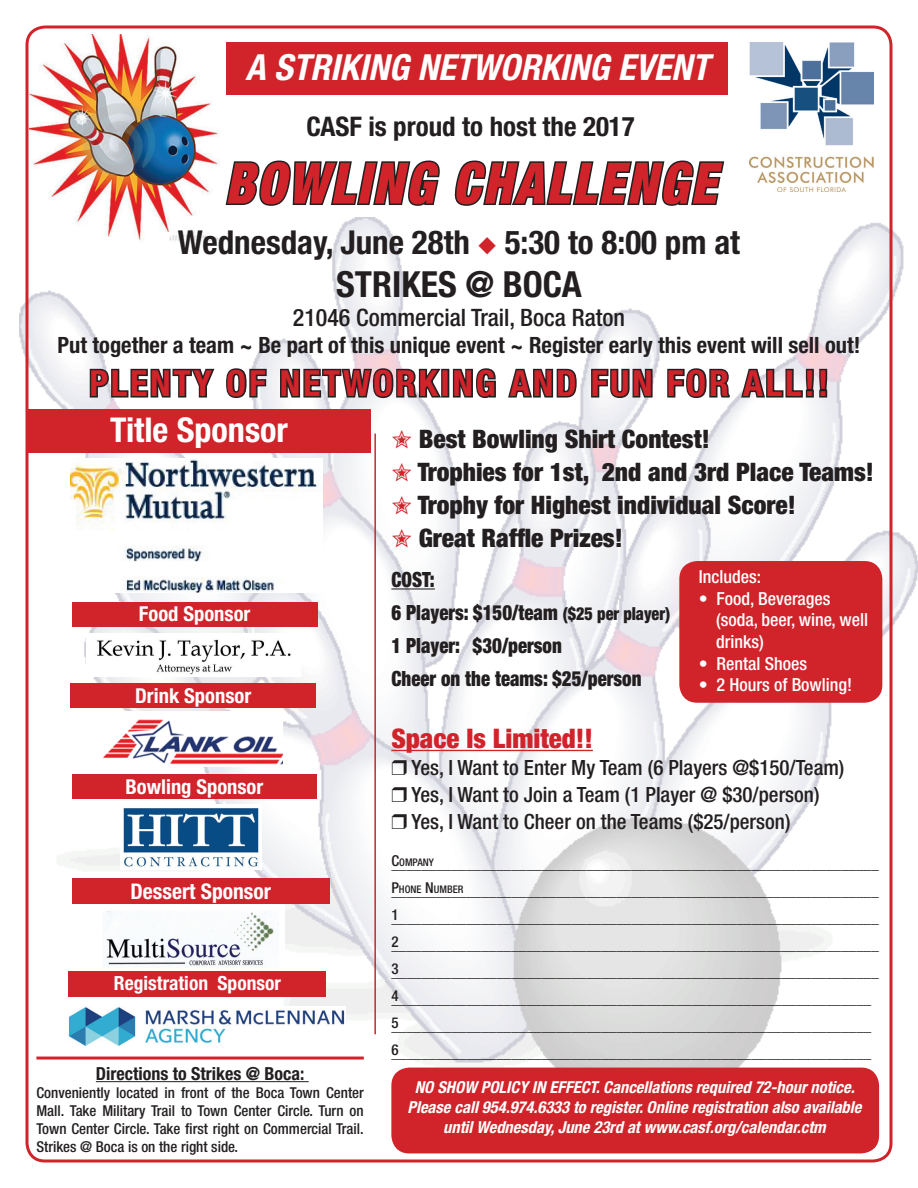
<style>
.page{position:relative;width:918px;height:1188px;background:#fff}
.page>*{position:absolute;margin:0;border:0;box-sizing:border-box;transform-origin:0 0}
.t1{font:italic 900 condensed 57px "Helvetica Neue";letter-spacing:.05em;color:#d1232a;scale:.9 1}
.t2{font:700 condensed 36px "Helvetica Neue";letter-spacing:.075em;color:#d1232a}
.t3{font:italic 700 condensed 36px "Helvetica Neue";color:#fff}
.t4{font:700 condensed 36px "Helvetica Neue";color:#231f20}
.t5{font:700 condensed 34.2px "Helvetica Neue";color:#fff}
.t6{font:700 condensed 33px "Helvetica Neue";color:#231f20}
.t7{font:700 condensed 27px "Helvetica Neue";color:#231f20}
.t8{font:900 condensed 27px "Helvetica Neue";color:#d1232a}
.t9{font:900 condensed 25.5px/33px "Helvetica Neue";color:#231f20}
.t10{font:500 condensed 24px "Helvetica Neue";color:#231f20}
.t11{font:700 condensed 22.5px "Helvetica Neue";color:#231f20}
.t12{font:700 condensed 21.6px "Helvetica Neue";color:#fff}
.t13{font:500 condensed 21px/27px "Helvetica Neue";color:#231f20}
.t14{font:900 condensed 21px/33px "Helvetica Neue";color:#231f20;scale:.9 1}
.t15{font:700 condensed 20.55px "Helvetica Neue";color:#fff}
.t16{font:700 condensed 19.5px "Helvetica Neue";color:#fff}
.t17{font:500 condensed 18px/21.6px "Helvetica Neue";color:#fff}
.t18{font:700 condensed 18px "Helvetica Neue";color:#231f20}
.t19{font:italic 700 condensed 16.5px/19.8px "Helvetica Neue";color:#fff;text-align:center}
.t20{font:500 condensed 15px/27px "Helvetica Neue";color:#231f20}
.t21{font:500 condensed 15px/18px "Helvetica Neue";color:#231f20;text-align:justify}
.t22{font:500 condensed 10.5px "Helvetica Neue";color:#231f20}
.s1{color:#d1232a}
.s2{font-size:18px}
.s3{font-size:15px}
</style>
<div class="page">
<img style="left:20px;top:218px;width:898px;height:900px">
<img style="left:30px;top:35px;width:190px;height:208px">
<div style="left:227px;top:42px;width:501px;height:53px;background:#d1232a"></div>
<div style="left:28px;top:409px;width:342px;height:43px;background:#d1232a"></div>
<svg style="left:88px;top:360px;width:129px;height:46px"></svg>
<div style="left:441px;top:369px;width:8px;height:29px;border:3px solid #231f20"></div>
<svg style="left:451px;top:160px;width:280px;height:440px"></svg>
<svg style="left:739px;top:346px;width:90px;height:54px"></svg>
<img style="left:102px;top:904px;width:183px;height:63px">
<hr style="left:391px;top:750px;width:202px;height:1px;background:#d1232a">
<div style="left:391px;top:1068px;width:488px;height:85px;background:#d1232a;border-radius:18px"></div>
<hr style="left:96px;top:1081px;width:213px;height:1px;background:#231f20">
<img style="left:750px;top:42px;width:123px;height:150px">
<hr style="left:374px;top:434px;width:2px;height:600px;background:#d1232a">
<div style="left:72px;top:774px;width:245px;height:25px;background:#d1232a"></div>
<div style="left:72px;top:602px;width:245px;height:24px;background:#d1232a"></div>
<div style="left:71px;top:683px;width:245px;height:25px;background:#d1232a"></div>
<div style="left:679px;top:561px;width:203px;height:142px;background:#d1232a;border-radius:18px"></div>
<div style="left:148px;top:233px;width:21px;height:11px;background:#fff"></div>
<img style="left:71px;top:458px;width:153px;height:134px">
<div style="left:72px;top:879px;width:258px;height:25px;background:#d1232a"></div>
<img style="left:87px;top:633px;width:213px;height:43px">
<img style="left:121px;top:804px;width:140px;height:65px">
<hr style="left:36px;top:1057px;width:328px;height:3px;background:#d1232a">
<div style="left:69px;top:971px;width:257px;height:26px;background:#d1232a"></div>
<img style="left:99px;top:711px;width:184px;height:56px">
<img style="left:69px;top:1007px;width:277px;height:40px">
<svg style="left:392px;top:760px;width:15px;height:15px"></svg>
<svg style="left:392px;top:787px;width:15px;height:15px"></svg>
<svg style="left:392px;top:814px;width:15px;height:15px"></svg>
<svg style="left:224px;top:160px;width:220px;height:440px"></svg>
<h2 class="t3" style="left:246px;top:46px;width:465px">A STRIKING NETWORKING EVENT</h2>
<h3 class="t7" style="left:306px;top:110px;width:330px">CASF is proud to host the 2017</h3>
<h1 class="t1" style="left:225px;top:148px;width:548px">BOWLING CHALLENGE</h1>
<h3 class="t6" style="left:178px;top:222px;width:564px">Wednesday, June 28th <span class="s1">◆</span> 5:30 to 8:00 pm at</h3>
<h2 class="t4" style="left:336px;top:262px;width:247px">STRIKES @ BOCA</h2>
<h3 class="t10" style="left:293px;top:303px;width:334px">21046 Commercial Trail, Boca Raton</h3>
<h3 class="t11" style="left:58px;top:331px;width:804px">Put together a team ~ Be part of this unique event ~ Register early this event will sell out!</h3>
<h2 class="t2" style="left:89px;top:361px;width:741px">PLENTY OF NETWORKING AND FUN FOR ALL!!</h2>
<h3 class="t5" style="left:110px;top:409px;width:179px">Title Sponsor</h3>
<h3 class="t15" style="left:139px;top:602px;width:113px">Food Sponsor</h3>
<h3 class="t15" style="left:135px;top:683px;width:118px">Drink Sponsor</h3>
<h3 class="t15" style="left:125px;top:774px;width:139px">Bowling Sponsor</h3>
<h3 class="t12" style="left:130px;top:878px;width:142px">Dessert Sponsor</h3>
<h3 class="t16" style="left:114px;top:971px;width:169px">Registration Sponsor</h3>
<p class="t18" style="left:96px;top:1063px;width:210px">Directions to Strikes @ Boca:</p>
<p class="t21" style="left:36px;top:1083px;width:329px">Conveniently located in front of the Boca Town Center Mall. Take Military Trail to Town Center Circle. Turn on Town Center Circle. Take first right on Commercial Trail.<br>Strikes @ Boca is on the right side.</p>
<h3 class="t9" style="left:418px;top:422px;width:458px">Best Bowling Shirt Contest!<br>Trophies for 1st, 2nd and 3rd Place Teams!<br>Trophy for Highest individual Score!<br>Great Raffle Prizes!</h3>
<p class="t17" style="left:699px;top:566px;width:64px">Includes:</p>
<p class="t17" style="left:716px;top:587px;width:154px;text-indent:-17px">• Food, Beverages (soda, beer, wine, well drinks)</p>
<p class="t17" style="left:699px;top:652px;width:110px">• Rental Shoes</p>
<p class="t17" style="left:699px;top:674px;width:155px">• 2 Hours of Bowling!</p>
<h3 class="t14" style="left:391px;top:563px;width:311px">COST:<br>6 Players: $150/team <span class="s2">($25 per player)<br></span>1 Player: $30/person<br>Cheer on the teams: $25/person</h3>
<h3 class="t8" style="left:391px;top:722px;width:203px">Space Is Limited!!</h3>
<h3 class="t13" style="left:412px;top:754px;width:434px">Yes, I Want to Enter My Team (6 Players @$150/Team)<br>Yes, I Want to Join a Team (1 Player @ $30/person)<br>Yes, I Want to Cheer on the Teams ($25/person)</h3>
<p class="t20" style="left:391px;top:849px;width:489px">C_________________________________________________________________</p>
<p class="t22" style="left:399px;top:856px;width:36px">OMPANY</p>
<p class="t20" style="left:391px;top:876px;width:489px">P_________________________________________________________________</p>
<p class="t22" style="left:399px;top:883px;width:66px">HONE <span class="s3">N</span>UMBER</p>
<p class="t20" style="left:391px;top:903px;width:489px">1_________________________________________________________________ 2_________________________________________________________________ 3_________________________________________________________________ 4________________________________________________________________ 5________________________________________________________________ 6________________________________________________________________</p>
<p class="t19" style="left:408px;top:1077px;width:455px">NO SHOW POLICY IN EFFECT. Cancellations required 72-hour notice.<br>Please call 954.974.6333 to register. Online registration also available until Wednesday, June 23rd at www.casf.org/calendar.ctm</p>
</div>
